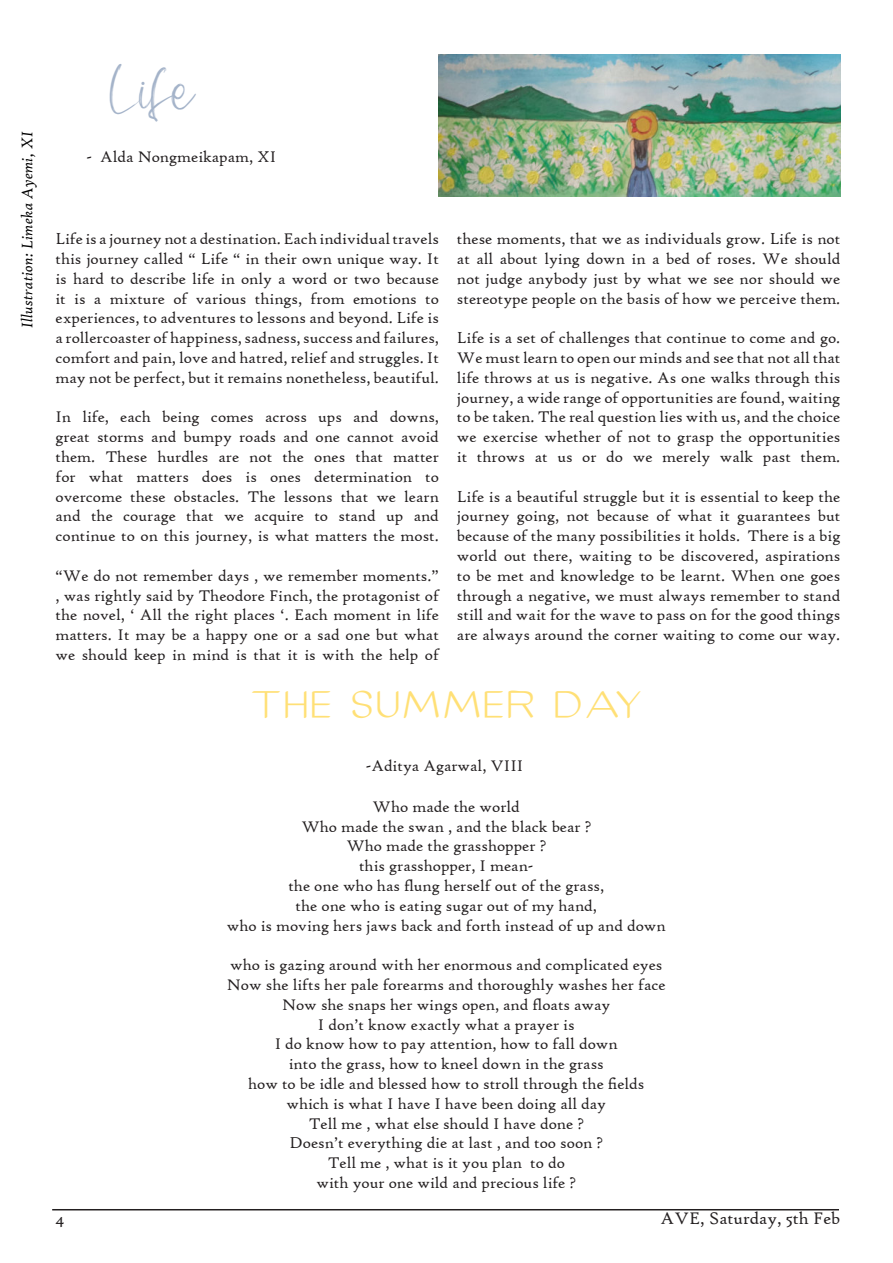
<style>
.page{position:relative;width:893px;height:1263px;background:#fff}
.page>*{position:absolute;margin:0;border:0;box-sizing:border-box;transform-origin:0 0}
.t1{font:45px "Dittanila Personal Use";color:#a4b3c9}
.t2{font:200 36px "cofley";color:#ffe076}
.t3{font:18px "High Tower Text";color:#231f20}
.t4{font:16.5px/19.8px "High Tower Text";color:#231f20;text-align:justify}
.t5{font:italic 16.5px "High Tower Text";color:#000}
</style>
<div class="page">
<hr style="left:52px;top:1209px;width:787px;height:1px;background:#231f20">
<img style="left:439px;top:54px;width:401px;height:143px">
<p class="t5" style="left:18px;top:328px;width:199px;rotate:-90deg">Illustration: Limeka Ayemi, XI</p>
<p class="t1" style="left:109px;top:66px;width:88px">Life</p>
<p class="t4" style="left:87px;top:147px;width:191px">- Alda Nongmeikapam, XI</p>
<p class="t4" style="left:56px;top:229px;width:385px">Life is a journey not a destination. Each individual travels this journey called “ Life “ in their own unique way. It is hard to describe life in only a word or two because it is a mixture of various things, from emotions to experiences, to adventures to lessons and beyond. Life is a rollercoaster of happiness, sadness, success and failures, comfort and pain, love and hatred, relief and struggles. It may not be perfect, but it remains nonetheless, beautiful.</p>
<p class="t4" style="left:56px;top:407px;width:385px">In life, each being comes across ups and downs, great storms and bumpy roads and one cannot avoid them. These hurdles are not the ones that matter for what matters does is ones determination to overcome these obstacles. The lessons that we learn and the courage that we acquire to stand up and continue to on this journey, is what matters the most.</p>
<p class="t4" style="left:56px;top:566px;width:385px">“We do not remember days , we remember moments.” , was rightly said by Theodore Finch, the protagonist of the novel, ‘ All the right places ‘. Each moment in life matters. It may be a happy one or a sad one but what we should keep in mind is that it is with the help of</p>
<p class="t4" style="left:457px;top:229px;width:385px">these moments, that we as individuals grow. Life is not at all about lying down in a bed of roses. We should not judge anybody just by what we see nor should we stereotype people on the basis of how we perceive them.</p>
<p class="t4" style="left:457px;top:328px;width:385px">Life is a set of challenges that continue to come and go.<br>We must learn to open our minds and see that not all that life throws at us is negative. As one walks through this journey, a wide range of opportunities are found, waiting to be taken. The real question lies with us, and the choice we exercise whether of not to grasp the opportunities it throws at us or do we merely walk past them.</p>
<p class="t4" style="left:457px;top:486px;width:385px">Life is a beautiful struggle but it is essential to keep the journey going, not because of what it guarantees but because of the many possibilities it holds. There is a big world out there, waiting to be discovered, aspirations to be met and knowledge to be learnt. When one goes through a negative, we must always remember to stand still and wait for the wave to pass on for the good things are always around the corner waiting to come our way.</p>
<p class="t2" style="left:250px;top:680px;width:395px">THE SUMMER DAY</p>
<p class="t4" style="left:366px;top:755px;width:159px">-Aditya Agarwal, VIII</p>
<p class="t4" style="left:373px;top:797px;width:149px">Who made the world</p>
<p class="t4" style="left:301px;top:816px;width:291px">Who made the swan , and the black bear ?</p>
<p class="t4" style="left:346px;top:836px;width:201px">Who made the grasshopper ?</p>
<p class="t4" style="left:359px;top:856px;width:176px">this grasshopper, I mean-</p>
<p class="t4" style="left:288px;top:876px;width:317px">the one who has flung herself out of the grass,</p>
<p class="t4" style="left:296px;top:896px;width:303px">the one who is eating sugar out of my hand,</p>
<p class="t4" style="left:227px;top:915px;width:441px">who is moving hers jaws back and forth instead of up and down</p>
<p class="t4" style="left:230px;top:955px;width:434px">who is gazing around with her enormous and complicated eyes</p>
<p class="t4" style="left:227px;top:975px;width:440px">Now she lifts her pale forearms and thoroughly washes her face</p>
<p class="t4" style="left:282px;top:995px;width:330px">Now she snaps her wings open, and floats away</p>
<p class="t4" style="left:318px;top:1014px;width:258px">I don’t know exactly what a prayer is</p>
<p class="t4" style="left:275px;top:1034px;width:344px">I do know how to pay attention, how to fall down</p>
<p class="t4" style="left:289px;top:1054px;width:316px">into the grass, how to kneel down in the grass</p>
<p class="t4" style="left:248px;top:1074px;width:398px">how to be idle and blessed how to stroll through the fields</p>
<p class="t4" style="left:286px;top:1094px;width:321px">which is what I have I have been doing all day</p>
<p class="t4" style="left:309px;top:1113px;width:277px">Tell me , what else should I have done ?</p>
<p class="t4" style="left:290px;top:1133px;width:315px">Doesn’t everything die at last , and too soon ?</p>
<p class="t4" style="left:328px;top:1153px;width:239px">Tell me , what is it you plan to do</p>
<p class="t4" style="left:317px;top:1173px;width:261px">with your one wild and precious life ?</p>
<p class="t3" style="left:56px;top:1208px;width:10px">4</p>
<p class="t3" style="left:661px;top:1208px;width:181px">AVE, Saturday, 5th Feb</p>
</div>
